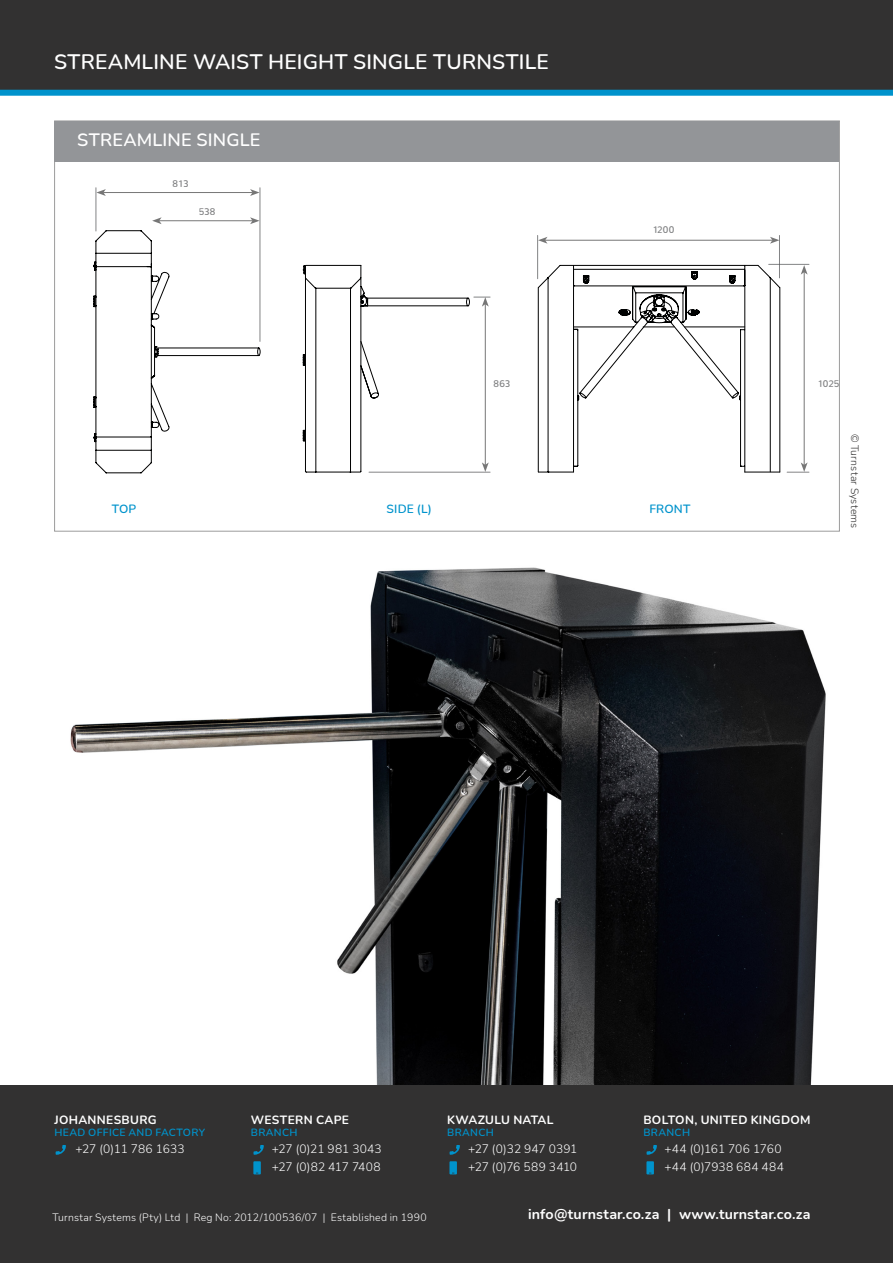
<style>
.page{position:relative;width:893px;height:1263px;background:#fff}
.page>*{position:absolute;margin:0;border:0;box-sizing:border-box;transform-origin:0 0}
.t1{font:600 21px "Nunito";letter-spacing:.01em;color:#fff}
.t2{font:600 18px "Nunito";letter-spacing:.01em;color:#fff}
.t3{font:700 14.25px "Nunito";letter-spacing:.01em;color:#fff}
.t4{font:300 12px/18px "Nunito";color:#fff}
.t5{font:700 12px "Nunito";letter-spacing:.025em;color:#fff}
.t6{font:300 12px/18px "Nunito";letter-spacing:.025em;color:#fff}
.t7{font:600 12px "Nunito";letter-spacing:.015em;color:#0093cc}
.t8{font:300 10.5px "Nunito";letter-spacing:.02em;color:#fff}
.t9{font:600 10.5px "Nunito";letter-spacing:.03em;color:#0093cc}
.t10{font:300 10.5px "Nunito";letter-spacing:.015em;color:#323131}
.t11{font:500 9.6px "Nunito";color:#58595b}
</style>
<div class="page">
<img style="left:54px;top:531px;width:786px;height:554px">
<div style="left:0;top:1085px;width:893px;height:178px;background:#323131"></div>
<svg style="left:253px;top:1161px;width:8px;height:13px"></svg>
<svg style="left:253px;top:1145px;width:11px;height:10px"></svg>
<svg style="left:449px;top:1161px;width:8px;height:13px"></svg>
<svg style="left:450px;top:1145px;width:10px;height:10px"></svg>
<svg style="left:56px;top:1145px;width:10px;height:10px"></svg>
<svg style="left:646px;top:1161px;width:8px;height:13px"></svg>
<svg style="left:647px;top:1145px;width:10px;height:10px"></svg>
<div style="left:54px;top:121px;width:785px;height:40px;background:#939598"></div>
<hr style="left:804px;top:272px;width:1px;height:193px;background:#494949">
<svg style="left:801px;top:265px;width:7px;height:10px"></svg>
<svg style="left:787px;top:462px;width:22px;height:11px"></svg>
<hr style="left:769px;top:264px;width:40px;height:1px;background:#58595b">
<hr style="left:103px;top:192px;width:149px;height:1px;background:#494949">
<svg style="left:96px;top:189px;width:10px;height:7px"></svg>
<svg style="left:250px;top:189px;width:9px;height:7px"></svg>
<hr style="left:95px;top:188px;width:1px;height:43px;background:#58595b">
<hr style="left:259px;top:188px;width:1px;height:153px;background:#58595b">
<hr style="left:159px;top:220px;width:93px;height:1px;background:#494949">
<svg style="left:152px;top:217px;width:10px;height:7px"></svg>
<svg style="left:250px;top:217px;width:10px;height:7px"></svg>
<svg style="left:93px;top:230px;width:688px;height:244px"></svg>
<div style="left:0;top:0;width:893px;height:93px;background:#323131"></div>
<div style="left:0;top:90px;width:893px;height:6px;background:#0093cc"></div>
<h1 class="t1" style="left:54px;top:47px;width:496px">STREAMLINE WAIST HEIGHT SINGLE TURNSTILE</h1>
<h2 class="t2" style="left:77px;top:127px;width:185px">STREAMLINE SINGLE</h2>
<p class="t11" style="left:173px;top:175px;width:18px">813</p>
<p class="t11" style="left:198px;top:203px;width:18px">538</p>
<p class="t11" style="left:652px;top:221px;width:24px">1200</p>
<p class="t11" style="left:493px;top:375px;width:18px">863</p>
<p class="t11" style="left:817px;top:375px;width:24px">1025</p>
<p class="t7" style="left:112px;top:500px;width:26px">TOP</p>
<p class="t7" style="left:387px;top:500px;width:47px">SIDE (L)</p>
<p class="t7" style="left:649px;top:500px;width:43px">FRONT</p>
<p class="t10" style="left:862px;top:434px;width:96px;rotate:90deg">© Turnstar Systems</p>
<p class="t5" style="left:55px;top:1112px;width:104px">JOHANNESBURG</p>
<p class="t9" style="left:55px;top:1125px;width:152px">HEAD OFFICE AND FACTORY</p>
<p class="t4" style="left:76px;top:1139px;width:111px">+27 (0)11 786 1633</p>
<p class="t5" style="left:251px;top:1112px;width:100px">WESTERN CAPE</p>
<p class="t9" style="left:251px;top:1125px;width:48px">BRANCH</p>
<p class="t4" style="left:272px;top:1139px;width:111px">+27 (0)21 981 3043 +27 (0)82 417 7408</p>
<p class="t5" style="left:447px;top:1112px;width:108px">KWAZULU NATAL</p>
<p class="t9" style="left:447px;top:1125px;width:48px">BRANCH</p>
<p class="t4" style="left:468px;top:1139px;width:111px">+27 (0)32 947 0391 +27 (0)76 589 3410</p>
<p class="t5" style="left:643px;top:1112px;width:169px">BOLTON, UNITED KINGDOM</p>
<p class="t9" style="left:643px;top:1125px;width:48px">BRANCH</p>
<p class="t6" style="left:664px;top:1139px;width:121px">+44 (0)161 706 1760 +44 (0)7938 684 484</p>
<p class="t8" style="left:52px;top:1210px;width:376px">Turnstar Systems (Pty) Ltd | Reg No: 2012/100536/07 | Established in 1990</p>
<p class="t3" style="left:528px;top:1204px;width:284px">info@turnstar.co.za | www.turnstar.co.za</p>
</div>
